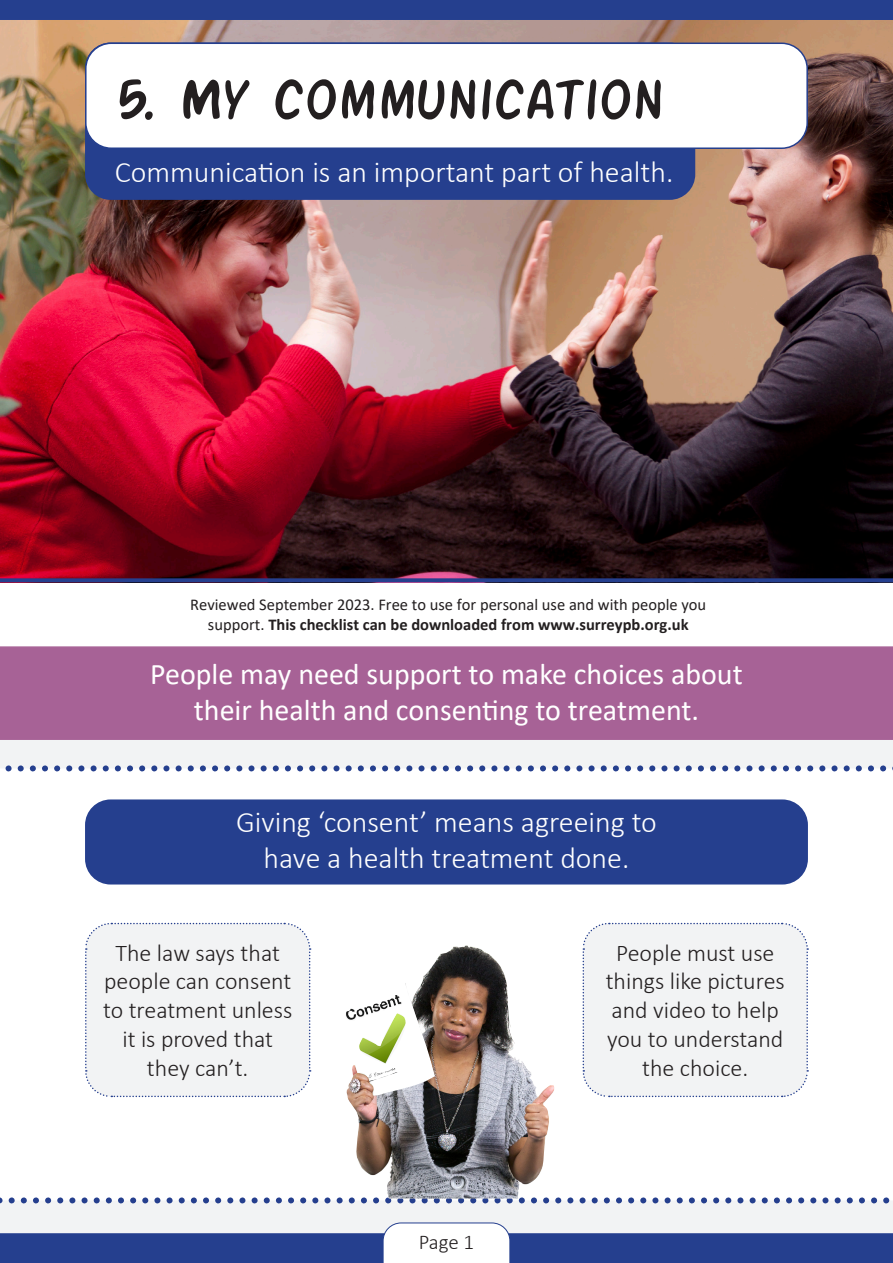
<style>
.page{position:relative;width:893px;height:1263px;background:#fff}
.page>*{position:absolute;margin:0;border:0;box-sizing:border-box;transform-origin:0 0}
.t1{font:61.5px "Action Man";color:#231f20}
.t2{font:300 30px/36px "Calibri";color:#fff;text-align:center}
.t3{font:30px/36px "Calibri";color:#fff;text-align:center}
.t4{font:300 24px/28.8px "Calibri";color:#231f20;text-align:center}
.t5{font:300 21px "Calibri";color:#231f20}
.t6{font:16.5px/19.8px "Calibri";color:#231f20;text-align:center}
.s1{font-weight:700}
</style>
<div class="page">
<div style="left:0;top:649px;width:893px;height:614px;background:#f2f3f4"></div>
<img style="left:0;top:20px;width:893px;height:563px">
<svg style="left:0;top:578px;width:893px;height:4px;background:#273a84"></svg>
<div style="left:0;top:646px;width:893px;height:94px;background:#a76296"></div>
<div style="left:0;top:771px;width:893px;height:426px;background:#fff"></div>
<svg style="left:0;top:1197px;width:893px;height:6px"></svg>
<svg style="left:0;top:765px;width:893px;height:6px"></svg>
<img style="left:344px;top:945px;width:213px;height:253px">
<div style="left:85px;top:43px;width:610px;height:157px;background:#253f8e;border-radius:26px"></div>
<div style="left:86px;top:43px;width:721px;height:105px;background:#fff;border-radius:26px"></div>
<div style="left:85px;top:43px;width:723px;height:106px;border:2px solid #253f8e;border-radius:26px"></div>
<svg style="left:0;top:1222px;width:893px;height:41px"></svg>
<svg style="left:84px;top:922px;width:227px;height:176px"></svg>
<svg style="left:582px;top:922px;width:227px;height:176px"></svg>
<div style="left:0;top:0;width:893px;height:20px;background:#253f8e"></div>
<div style="left:85px;top:799px;width:723px;height:85px;background:#253f8e;border-radius:26px"></div>
<h1 class="t1" style="left:115px;top:58px;width:550px">5. MY COMMUNICATION</h1>
<p class="t2" style="left:115px;top:154px;width:560px">Communication is an important part of health.</p>
<p class="t6" style="left:190px;top:595px;width:517px">Reviewed September 2023. Free to use for personal use and with people you support. <span class="s1">This checklist can be downloaded from www.surrey</span><span class="s1">pb.org.uk</span></p>
<p class="t3" style="left:150px;top:655px;width:594px">People may need support to make choices about their health and consenting to treatment.</p>
<p class="t2" style="left:236px;top:804px;width:422px">Giving ‘consent’ means agreeing to have a health treatment done.</p>
<p class="t4" style="left:103px;top:938px;width:191px">The law says that people can consent to treatment unless it is proved that they can’t.</p>
<p class="t4" style="left:606px;top:938px;width:181px">People must use things like pictures and video to help you to understand the choice.</p>
<p class="t5" style="left:419px;top:1229px;width:57px">Page 1</p>
</div>
